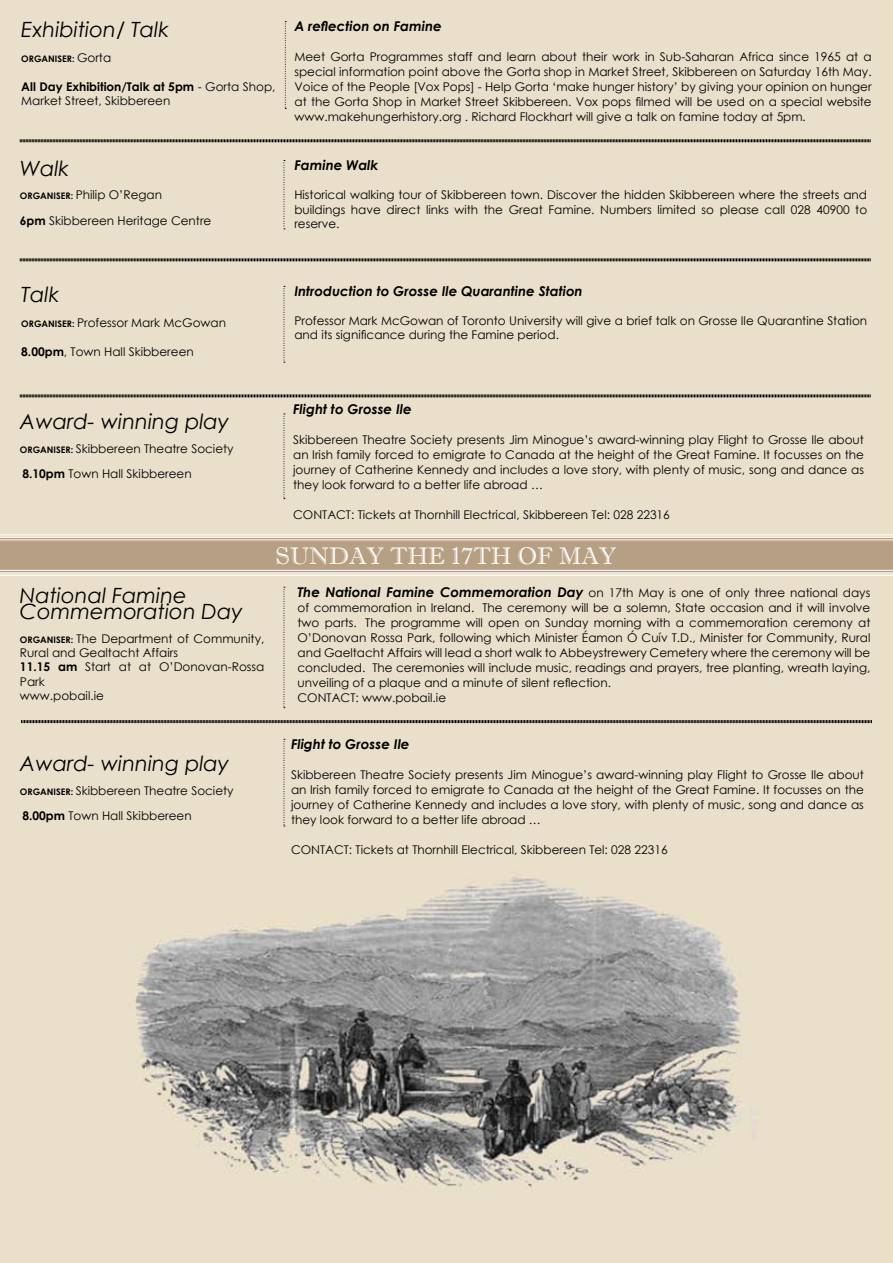
<style>
.page{position:relative;width:893px;height:1263px;background:#fff}
.page>*{position:absolute;margin:0;border:0;box-sizing:border-box;transform-origin:0 0}
.t1{font:24px "Imprint MT Shadow";color:#fff}
.t2{font:italic 21px/16.5px "Century Gothic";color:#000}
.t3{font:italic 700 13.5px "Century Gothic";color:#000}
.t4{font:12px/15px "Century Gothic";color:#000}
.t5{font:700 9px "Century Gothic";color:#000}
.s1{font-weight:400;font-size:12px}
.s2{font-weight:700}
.s3{font-weight:700;font-size:9px}
.s4{font-family:"Myriad Pro"}
.s5{font-weight:700;font-style:italic;font-size:13.5px}
</style>
<div class="page">
<img style="left:0;top:0;width:893px;height:1263px">
<svg style="left:20px;top:258px;width:851px;height:4px;background:#746e64"></svg>
<svg style="left:20px;top:394px;width:851px;height:4px;background:#746e64"></svg>
<svg style="left:284px;top:286px;width:1px;height:77px"></svg>
<svg style="left:284px;top:414px;width:1px;height:85px"></svg>
<svg style="left:284px;top:160px;width:1px;height:70px"></svg>
<svg style="left:284px;top:739px;width:1px;height:88px"></svg>
<svg style="left:21px;top:719px;width:851px;height:5px;background:#8b8579"></svg>
<svg style="left:284px;top:587px;width:1px;height:121px"></svg>
<svg style="left:20px;top:139px;width:851px;height:4px;background:#746e64"></svg>
<svg style="left:0;top:534px;width:893px;height:42px;background:#c5b29a"></svg>
<svg style="left:285px;top:21px;width:1px;height:88px"></svg>
<h2 class="t2" style="left:21px;top:21px;width:149px">Exhibition/ Talk</h2>
<p class="t5" style="left:21px;top:52px;width:91px">ORGANISER: <span class="s1">Gorta</span></p>
<p class="t4" style="left:21px;top:79px;width:256px;line-height:14.4px"><span class="s2">All Day Exhibition/Talk at 5pm</span> - Gorta Shop,<br>Market Street, Skibbereen</p>
<h2 class="t2" style="left:20px;top:160px;width:51px">Walk</h2>
<p class="t4" style="left:20px;top:182px;width:193px;line-height:25.2px"><span class="s3">ORGANISER:</span> Philip O’Regan<br><span class="s2">6pm</span> Skibbereen Heritage Centre</p>
<p class="t3" style="left:294px;top:16px;width:149px">A reflection on Famine</p>
<p class="t4" style="left:294px;top:49px;width:579px;text-align:justify">Meet Gorta Programmes staff and learn about their work in Sub-Saharan Africa since 1965 at a special information point above the Gorta shop in Market Street, Skibbereen on Saturday 16th May.<br>Voice of the People [Vox Pops] - Help Gorta ‘make hunger history’ by giving your opinion on hunger at the Gorta Shop in Market Street Skibbereen. Vox pops filmed will be used on a special website www.makehungerhistory.org . Richard Flockhart will give a talk on famine today at 5pm<span class="s4">.</span></p>
<p class="t3" style="left:294px;top:155px;width:85px">Famine Walk</p>
<p class="t4" style="left:294px;top:187px;width:574px;line-height:14.4px;text-align:justify">Historical walking tour of Skibbereen town. Discover the hidden Skibbereen where the streets and buildings have direct links with the Great Famine. Numbers limited so please call 028 40900 to reserve.</p>
<h2 class="t2" style="left:21px;top:286px;width:40px">Talk</h2>
<p class="t4" style="left:21px;top:315px;width:206px"><span class="s3">ORGANISER:</span> Professor Mark McGowan</p>
<p class="t4" style="left:21px;top:344px;width:174px"><span class="s2">8.00pm</span>, Town Hall Skibbereen</p>
<h2 class="t2" style="left:20px;top:413px;width:211px">Award- winning play</h2>
<p class="t4" style="left:20px;top:436px;width:215px;line-height:25.2px"><span class="s3">ORGANISER:</span> Skibbereen Theatre Society<br><span class="s2">8.10pm</span> Town Hall Skibbereen</p>
<p class="t3" style="left:294px;top:281px;width:290px">Introduction to Grosse Ile Quarantine Station</p>
<p class="t4" style="left:294px;top:313px;width:574px;line-height:14.4px">Professor Mark McGowan of Toronto University will give a brief talk on Grosse Ile Quarantine Station and its significance during the Famine period.</p>
<p class="t3" style="left:293px;top:399px;width:120px">Flight to Grosse Ile</p>
<p class="t4" style="left:293px;top:432px;width:572px;text-align:justify">Skibbereen Theatre Society presents Jim Minogue’s award-winning play Flight to Grosse Ile about an Irish family forced to emigrate to Canada at the height of the Great Famine. It focusses on the journey of Catherine Kennedy and includes a love story, with plenty of music, song and dance as they look forward to a better life abroad …</p>
<p class="t4" style="left:293px;top:507px;width:378px">CONTACT: Tickets at Thornhill Electrical, Skibbereen Tel: 028 22316</p>
<h2 class="t2" style="left:20px;top:586px;width:224px">National Famine<br>Commemoration Day</h2>
<p class="t4" style="left:20px;top:631px;width:246px;line-height:14.4px"><span class="s3">ORGANISER:</span> The Department of Community,<br>Rural and Gealtacht Affairs<br><span class="s2">11.15 am</span> Start at at O’Donovan-Rossa<br>Park<br>www.pobail.ie</p>
<h1 class="t1" style="left:275px;top:542px;width:342px">SUNDAY THE 17TH OF MAY</h1>
<p class="t4" style="left:298px;top:585px;width:574px"><span class="s5">The National Famine Commemoration Day</span> on 17th May is one of only three national days of commemoration in Ireland. The ceremony will be a solemn, State occasion and it will involve two parts. The programme will open on Sunday morning with a commemoration ceremony at O’Donovan Rossa Park, following which Minister Éamon Ó Cuív T.D., Minister for Community, Rural and Gaeltacht Affairs will lead a short walk to Abbeystrewery Cemetery where the ceremony will be concluded. The ceremonies will include music, readings and prayers, tree planting, wreath laying, unveiling of a plaque and a minute of silent reflection.<br>CONTACT: www.pobail.ie</p>
<h2 class="t2" style="left:20px;top:755px;width:211px">Award- winning play</h2>
<p class="t4" style="left:20px;top:777px;width:215px;line-height:25.2px"><span class="s3">ORGANISER:</span> Skibbereen Theatre Society<br><span class="s2">8.00pm</span> Town Hall Skibbereen</p>
<p class="t3" style="left:291px;top:734px;width:120px">Flight to Grosse Ile</p>
<p class="t4" style="left:291px;top:767px;width:574px;text-align:justify">Skibbereen Theatre Society presents Jim Minogue’s award-winning play Flight to Grosse Ile about an Irish family forced to emigrate to Canada at the height of the Great Famine. It focusses on the journey of Catherine Kennedy and includes a love story, with plenty of music, song and dance as they look forward to a better life abroad …</p>
<p class="t4" style="left:291px;top:842px;width:378px">CONTACT: Tickets at Thornhill Electrical, Skibbereen Tel: 028 22316</p>
</div>
